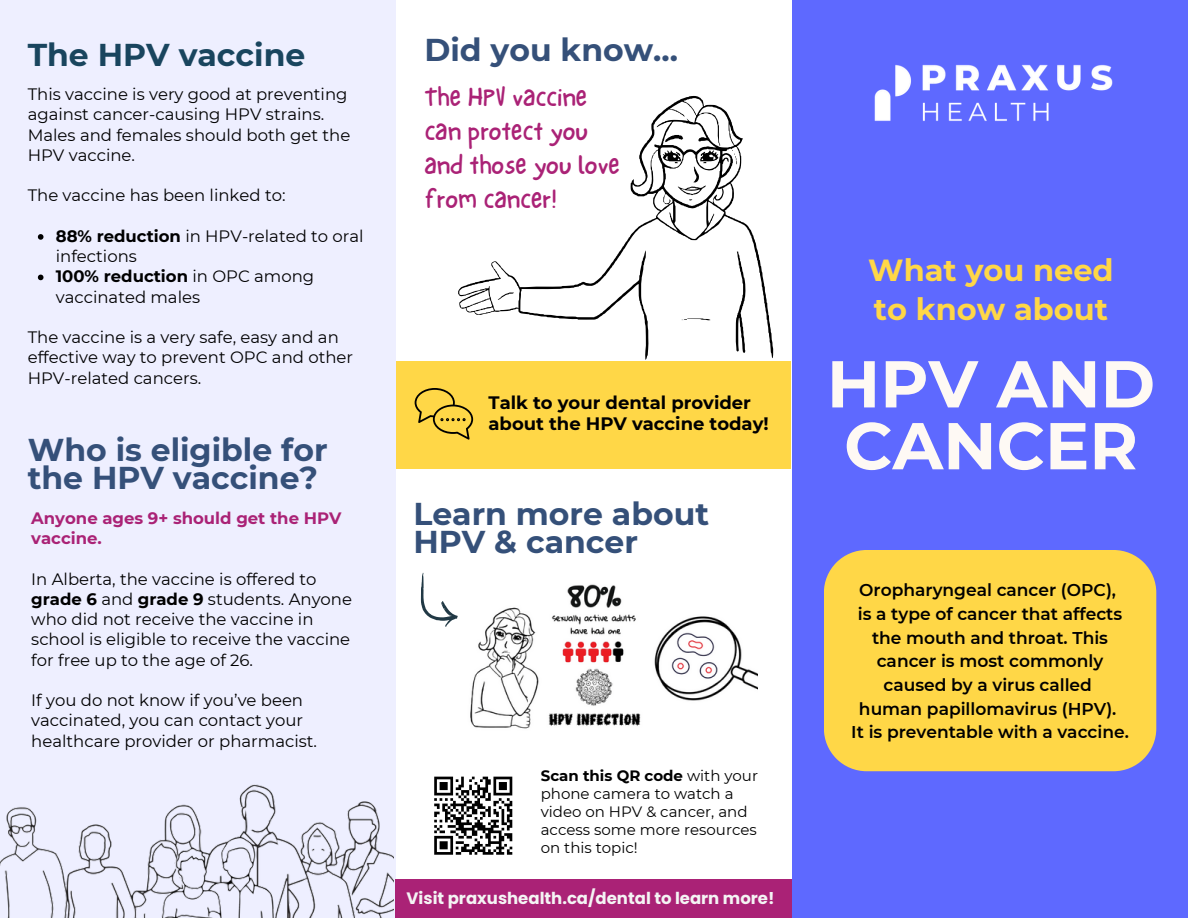
<style>
.page{position:relative;width:1188px;height:918px;background:#fff}
.page>*{position:absolute;margin:0;border:0;box-sizing:border-box;transform-origin:0 0}
.t1{font:700 66.15px/61.8px "Montserrat";color:#fef9f4}
.t2{font:700 31.5px/28.2px "Montserrat";color:#355079}
.t3{font:700 31.5px "Montserrat";color:#19455e}
.t4{font:700 30.45px/38.2px "Montserrat";color:#ffd747}
.t5{font:25.95px/33.8px "NF One Little Font Regular";color:#aa2276}
.t6{font:700 18px/20.2px "Montserrat";color:#000}
.t7{font:600 17.1px/23.7px "Montserrat";color:#000;text-align:center}
.t8{font:16.5px/20.2px "Montserrat";color:#000}
.t9{font:700 16.5px "Poppins";color:#f4f4f4}
.t10{font:700 16.5px/20.2px "Montserrat";color:#aa2276}
.t11{font:15px/18px "Montserrat";color:#000}
.s1{font-weight:700}
</style>
<div class="page">
<div style="left:792px;top:0;width:396px;height:918px;background:#5e69ff"></div>
<div style="left:394px;top:361px;width:397px;height:108px;background:#ffd747"></div>
<div style="left:0;top:0;width:396px;height:918px;background:#eeefff"></div>
<div style="left:824px;top:550px;width:332px;height:221px;background:#ffd747"></div>
<svg style="left:434px;top:776px;width:79px;height:79px"></svg>
<div style="left:396px;top:879px;width:396px;height:39px;background:#aa2276"></div>
<img style="left:0;top:784px;width:394px;height:134px">
<svg style="left:458px;top:96px;width:316px;height:264px"></svg>
<svg style="left:735px;top:251px;width:11px;height:102px"></svg>
<svg style="left:682px;top:319px;width:29px;height:2px"></svg>
<svg style="left:498px;top:292px;width:16px;height:8px"></svg>
<svg style="left:732px;top:150px;width:5px;height:14px"></svg>
<svg style="left:663px;top:113px;width:57px;height:91px"></svg>
<img style="left:470px;top:584px;width:288px;height:145px">
<svg style="left:420px;top:572px;width:38px;height:55px"></svg>
<img style="left:874px;top:64px;width:239px;height:57px">
<svg style="left:415px;top:388px;width:58px;height:52px"></svg>
<svg style="left:38px;top:234px;width:6px;height:6px"></svg>
<svg style="left:38px;top:275px;width:6px;height:5px"></svg>
<h2 class="t3" style="left:28px;top:36px;width:279px">The HPV vaccine</h2>
<h4 class="t8" style="left:28px;top:84px;width:324px">This vaccine is very good at preventing against cancer-causing HPV strains.<br>Males and females should both get the<br>HPV vaccine.</h4>
<h5 class="t8" style="left:28px;top:185px;width:259px">The vaccine has been linked to:</h5>
<h5 class="t8" style="left:56px;top:226px;width:309px"><span class="s1">88% reduction</span> in HPV-related to oral infections</h5>
<p class="t8" style="left:56px;top:266px;width:260px"><span class="s1">100% reduction</span> in OPC among vaccinated males</p>
<p class="t8" style="left:28px;top:327px;width:327px">The vaccine is a very safe, easy and an effective way to prevent OPC and other<br>HPV-related cancers.</p>
<h1 class="t2" style="left:28px;top:436px;width:301px">Who is eligible for the HPV vaccine?</h1>
<p class="t10" style="left:31px;top:508px;width:312px">Anyone ages 9+ should get the HPV vaccine.</p>
<h3 class="t8" style="left:31px;top:569px;width:322px">In Alberta, the vaccine is offered to <span class="s1">grade 6</span> and <span class="s1">grade 9</span> students. Anyone who did not receive the vaccine in school is eligible to receive the vaccine for free up to the age of 26.</h3>
<p class="t8" style="left:31px;top:690px;width:287px">If you do not know if you’ve been vaccinated, you can contact your healthcare provider or pharmacist.</p>
<h5 class="t2" style="left:424px;top:35px;width:255px">Did you know...</h5>
<h4 class="t5" style="left:424px;top:81px;width:197px">The HPV vaccine can protect you and those you love from cancer!</h4>
<h2 class="t6" style="left:489px;top:393px;width:282px">Talk to your dental provider about the HPV vaccine today!</h2>
<p class="t2" style="left:413px;top:500px;width:297px">Learn more about<br>HPV &amp; cancer</p>
<h5 class="t11" style="left:541px;top:767px;width:219px"><span class="s1">Scan this QR code</span> with your phone camera to watch a video on HPV &amp; cancer, and access some more resources on this topic!</h5>
<h2 class="t9" style="left:407px;top:887px;width:369px">Visit praxushealth.ca/dental to learn more!</h2>
<p class="t4" style="left:868px;top:251px;width:247px">What you need to know about</p>
<h5 class="t1" style="left:827px;top:353px;width:330px">HPV AND<br>CANCER</h5>
<h2 class="t7" style="left:851px;top:578px;width:279px">Oropharyngeal cancer (OPC),<br>is a type of cancer that affects the mouth and throat. This cancer is most commonly caused by a virus called<br>human papillomavirus (HPV).<br>It is preventable with a vaccine.</h2>
</div>
